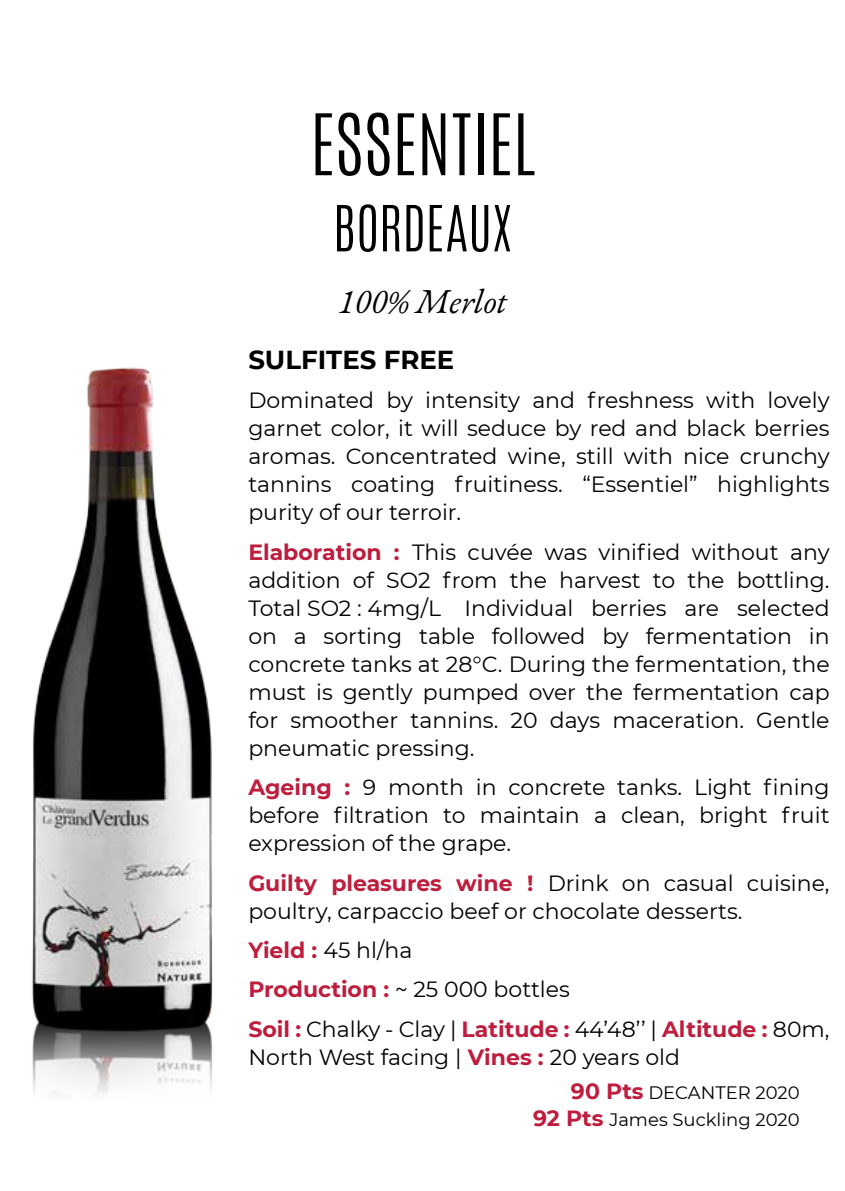
<style>
.page{position:relative;width:845px;height:1191px;background:#fff}
.page>*{position:absolute;margin:0;border:0;box-sizing:border-box;transform-origin:0 0}
.t1{font:300 72px "Antonio";color:#000}
.t2{font:300 54px "Antonio";color:#000}
.t3{font:italic 34px "EB Garamond";color:#000}
.t4{font:700 26px "Montserrat";color:#000}
.t5{font:22px/28px "Montserrat";color:#000;text-align:justify}
.t6{font:18px/27.4px "Montserrat";color:#000;text-align:right}
.s1{font-weight:700;color:#be1d3d}
.s2{font-weight:700;font-size:22px;color:#be1d3d}
</style>
<div class="page">
<img style="left:32px;top:367px;width:181px;height:728px">
<h1 class="t1" style="left:310px;top:93px;width:227px">ESSENTIEL</h1>
<h2 class="t2" style="left:333px;top:190px;width:181px">BORDEAUX</h2>
<h3 class="t3" style="left:338px;top:279px;width:170px">100% Merlot</h3>
<p class="t4" style="left:248px;top:341px;width:207px">SULFITES FREE</p>
<p class="t5" style="left:248px;top:386px;width:583px">Dominated by intensity and freshness with lovely garnet color, it will seduce by red and black berries aromas. Concentrated wine, still with nice crunchy tannins coating fruitiness. “Essentiel” highlights purity of our terroir.</p>
<p class="t5" style="left:248px;top:537px;width:583px"><span class="s1">Elaboration :</span> This cuvée was vinified without any addition of SO2 from the harvest to the bottling.<br>Total SO2 : 4mg/L Individual berries are selected on a sorting table followed by fermentation in concrete tanks at 28°C. During the fermentation, the must is gently pumped over the fermentation cap for smoother tannins. 20 days maceration. Gentle pneumatic pressing.</p>
<p class="t5" style="left:248px;top:772px;width:583px"><span class="s1">Ageing :</span> 9 month in concrete tanks. Light fining before filtration to maintain a clean, bright fruit expression of the grape.</p>
<p class="t5" style="left:248px;top:868px;width:583px"><span class="s1">Guilty pleasures wine !</span> Drink on casual cuisine, poultry, carpaccio beef or chocolate desserts.</p>
<p class="t5" style="left:248px;top:929px;width:583px;line-height:39.4px;text-align:left"><span class="s1">Yield :</span> 45 hl/ha<br><span class="s1">Production :</span> ~ 25 000 bottles<br><span class="s1">Soil :</span> Chalky - Clay | <span class="s1">Latitude :</span> 44’48’’ | <span class="s1">Altitude :</span> 80m,</p>
<p class="t5" style="left:248px;top:1042px;width:433px">North West facing | <span class="s1">Vines :</span> 20 years old</p>
<p class="t6" style="left:533px;top:1078px;width:268px"><span class="s2">90 Pts</span> DECANTER 2020<br><span class="s2">92 Pts</span> James Suckling 2020</p>
</div>
